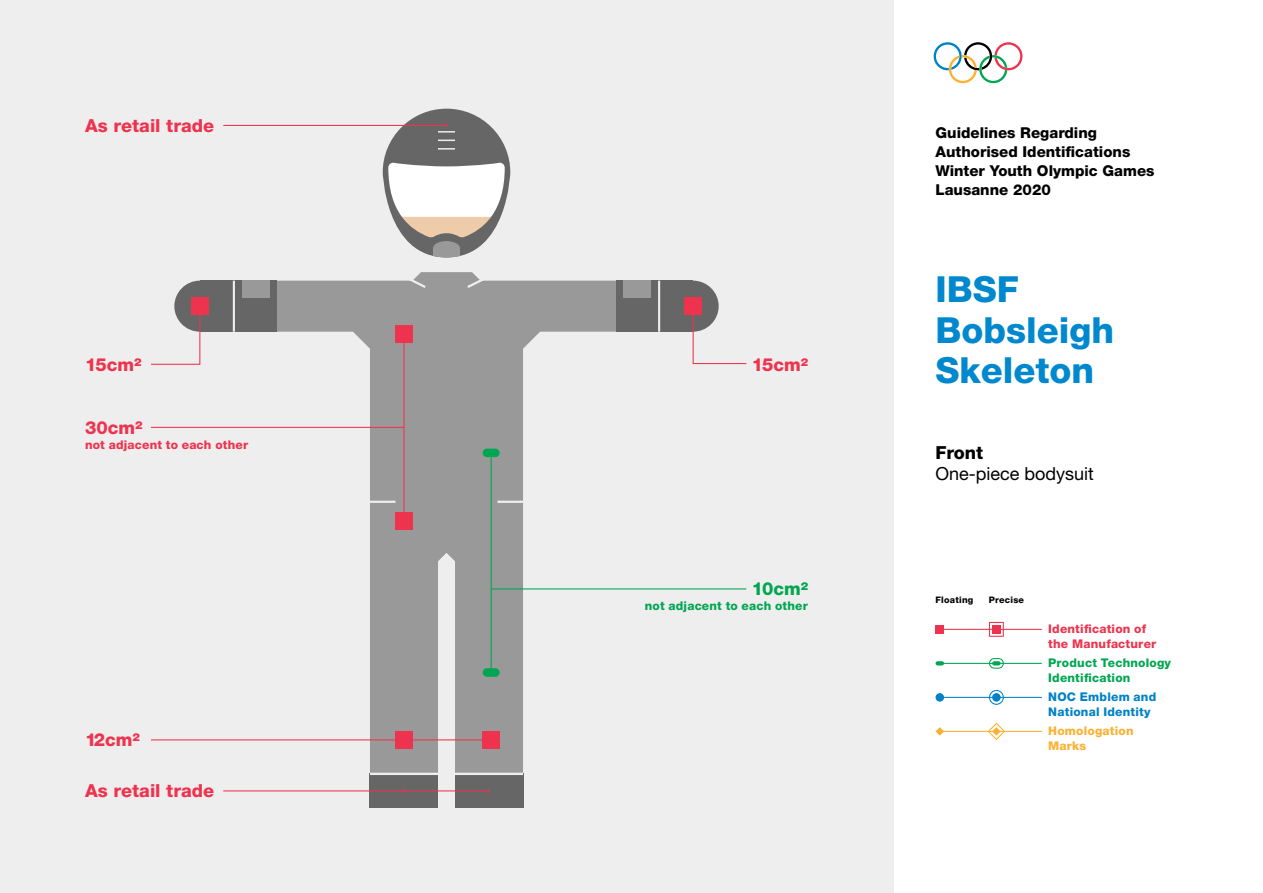
<style>
.page{position:relative;width:1263px;height:893px;background:#fff}
.page>*{position:absolute;margin:0;border:0;box-sizing:border-box;transform-origin:0 0}
.t1{font:800 36px/40.5px "Helvetica Neue LT Std";color:#0088ce}
.t2{font:800 18px "Helvetica Neue LT Std";letter-spacing:.005em;color:#ee334e}
.Subtitle{font:18px/20.2px "Helvetica Neue LT Std";color:#000}
.t3{font:800 18px "Helvetica Neue LT Std";letter-spacing:.005em;color:#00a651}
.t4{font:800 15px/18.8px "Helvetica Neue LT Std";color:#000}
.t5{font:800 12px/15px "Helvetica Neue LT Std";letter-spacing:.015em;color:#ee334e}
.t6{font:800 12px/15px "Helvetica Neue LT Std";letter-spacing:.02em;color:#00a651}
.t7{font:800 12px/15px "Helvetica Neue LT Std";letter-spacing:.02em;color:#0081c8}
.t8{font:800 12px/15px "Helvetica Neue LT Std";letter-spacing:.015em;color:#fcb131}
.t9{font:800 9px "Helvetica Neue LT Std";letter-spacing:.025em;color:#000}
.s1{font-weight:800}
</style>
<div class="page">
<div style="left:0;top:0;width:893px;height:893px;background:#eee"></div>
<svg style="left:934px;top:42px;width:88px;height:41px"></svg>
<svg style="left:225px;top:272px;width:443px;height:502px"></svg>
<hr style="left:370px;top:501px;width:25px;height:2px;background:#eee">
<hr style="left:497px;top:501px;width:26px;height:2px;background:#eee">
<svg style="left:465px;top:275px;width:23px;height:15px"></svg>
<svg style="left:405px;top:275px;width:23px;height:15px"></svg>
<div style="left:651px;top:281px;width:42px;height:51px;background:#666"></div>
<div style="left:668px;top:281px;width:51px;height:51px;background:#666;border-radius:50%"></div>
<hr style="left:658px;top:281px;width:2px;height:51px;background:#eee">
<div style="left:370px;top:774px;width:68px;height:34px;background:#666"></div>
<div style="left:455px;top:774px;width:68px;height:34px;background:#666"></div>
<hr style="left:151px;top:739px;width:340px;height:1px;background:#ee334e">
<div style="left:395px;top:731px;width:17px;height:17px;background:#ee334e"></div>
<div style="left:483px;top:731px;width:17px;height:17px;background:#ee334e"></div>
<div style="left:685px;top:298px;width:17px;height:17px;background:#ee334e"></div>
<svg style="left:692px;top:303px;width:55px;height:62px"></svg>
<hr style="left:223px;top:790px;width:266px;height:1px;background:#ee334e">
<hr style="left:223px;top:125px;width:223px;height:1px;background:#ee334e">
<svg style="left:383px;top:109px;width:127px;height:148px"></svg>
<div style="left:200px;top:281px;width:42px;height:51px;background:#666"></div>
<div style="left:174px;top:281px;width:51px;height:51px;background:#666;border-radius:50%"></div>
<hr style="left:233px;top:281px;width:2px;height:51px;background:#eee">
<svg style="left:151px;top:303px;width:50px;height:62px"></svg>
<div style="left:191px;top:298px;width:17px;height:17px;background:#ee334e"></div>
<div style="left:236px;top:281px;width:40px;height:51px;background:#666"></div>
<div style="left:617px;top:281px;width:40px;height:51px;background:#666"></div>
<hr style="left:151px;top:427px;width:253px;height:1px;background:#ee334e">
<div style="left:395px;top:325px;width:17px;height:17px;background:#ee334e"></div>
<div style="left:395px;top:512px;width:17px;height:17px;background:#ee334e"></div>
<div style="left:483px;top:449px;width:17px;height:8px;background:#00a651;border-radius:4px"></div>
<div style="left:483px;top:668px;width:17px;height:9px;background:#00a651;border-radius:4px"></div>
<hr style="left:491px;top:452px;width:1px;height:219px;background:#00a651">
<hr style="left:491px;top:588px;width:255px;height:1px;background:#00a651">
<hr style="left:403px;top:334px;width:1px;height:187px;background:#ee334e">
<hr style="left:370px;top:773px;width:153px;height:2px;background:#eee">
<div style="left:623px;top:281px;width:28px;height:17px;background:#999"></div>
<div style="left:242px;top:281px;width:28px;height:17px;background:#999"></div>
<hr style="left:940px;top:629px;width:102px;height:1px;background:#ee334e">
<div style="left:935px;top:625px;width:9px;height:9px;background:#ee334e"></div>
<svg style="left:989px;top:622px;width:15px;height:15px"></svg>
<div style="left:992px;top:625px;width:9px;height:9px;background:#ee334e"></div>
<hr style="left:940px;top:663px;width:102px;height:1px;background:#00a651">
<svg style="left:935px;top:661px;width:9px;height:4px"></svg>
<svg style="left:989px;top:658px;width:15px;height:11px"></svg>
<hr style="left:940px;top:697px;width:102px;height:1px;background:#0081c8">
<div style="left:935px;top:693px;width:9px;height:9px;background:#0081c8;border-radius:50%"></div>
<svg style="left:989px;top:690px;width:15px;height:15px"></svg>
<div style="left:992px;top:693px;width:9px;height:9px;background:#0081c8;border-radius:50%"></div>
<hr style="left:940px;top:731px;width:102px;height:1px;background:#fcb131">
<svg style="left:935px;top:727px;width:9px;height:9px"></svg>
<svg style="left:988px;top:723px;width:17px;height:17px"></svg>
<p class="t2" style="left:85px;top:115px;width:131px">As retail trade</p>
<p class="t2" style="left:85px;top:353px;width:58px">15cm2</p>
<p class="t2" style="left:752px;top:353px;width:58px">15cm2</p>
<p class="t2" style="left:85px;top:417px;width:59px">30cm2</p>
<p class="t5" style="left:85px;top:437px;width:165px">not adjacent to each other</p>
<p class="t2" style="left:85px;top:729px;width:56px">12cm2</p>
<p class="t2" style="left:85px;top:780px;width:131px">As retail trade</p>
<p class="t3" style="left:752px;top:578px;width:58px">10cm2</p>
<p class="t6" style="left:645px;top:598px;width:165px">not adjacent to each other</p>
<p class="t4" style="left:935px;top:124px;width:220px">Guidelines Regarding<br>Authorised Identifications<br>Winter Youth Olympic Games<br>Lausanne 2020</p>
<h1 class="t1" style="left:935px;top:269px;width:180px">IBSF<br>Bobsleigh<br>Skeleton</h1>
<p class="Subtitle" style="left:935px;top:443px;width:160px"><span class="s1">Front<br></span>One-piece bodysuit</p>
<p class="t9" style="left:935px;top:594px;width:39px">Floating</p>
<p class="t9" style="left:989px;top:594px;width:37px">Precise</p>
<p class="t5" style="left:1048px;top:621px;width:110px">Identification of the Manufacturer</p>
<p class="t6" style="left:1048px;top:655px;width:124px">Product Technology<br>Identification</p>
<p class="t7" style="left:1048px;top:689px;width:110px">NOC Emblem and<br>National Identity</p>
<p class="t8" style="left:1048px;top:723px;width:87px">Homologation<br>Marks</p>
</div>
